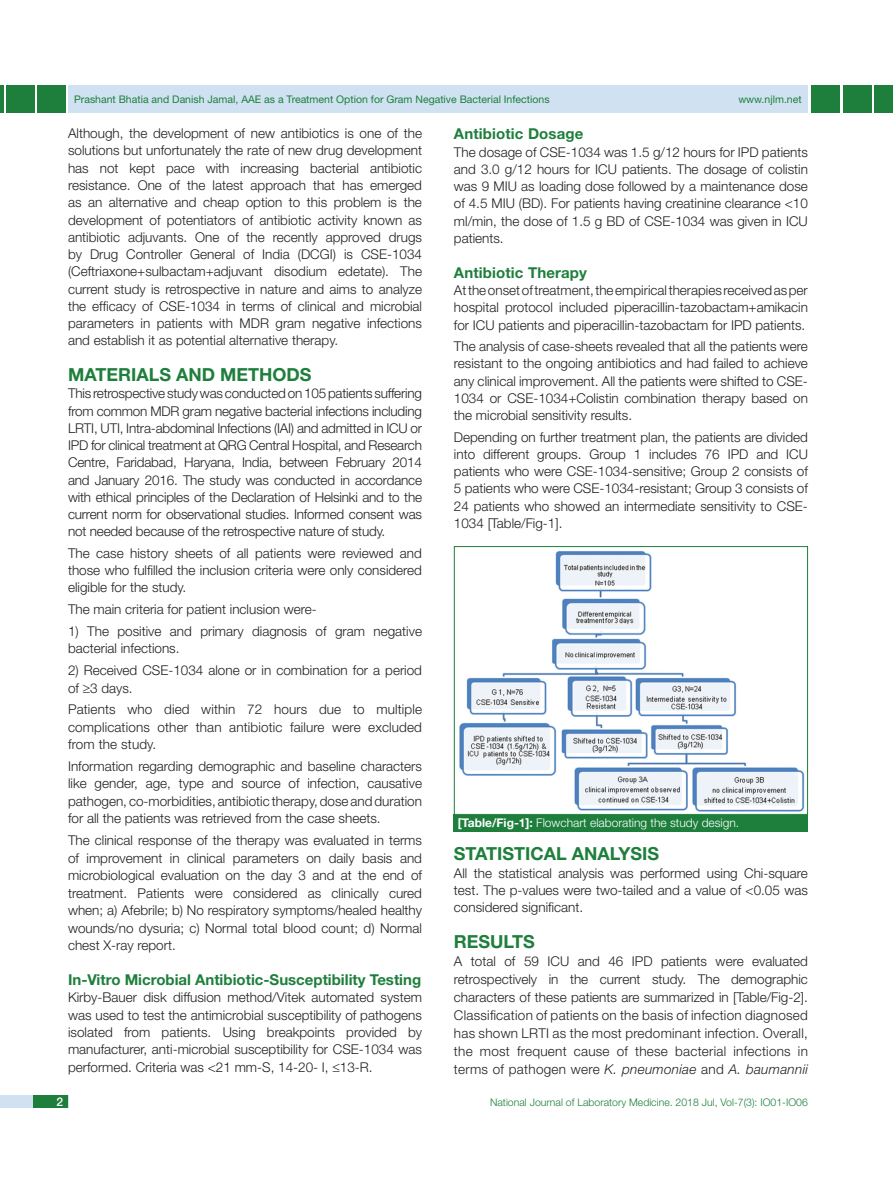
<style>
.page{position:relative;width:893px;height:1191px;background:#fff}
.page>*{position:absolute;margin:0;border:0;box-sizing:border-box;transform-origin:0 0}
.Heading{font:700 18px "Helvetica Neue";color:#1e7f3c}
.Sub-Heading{font:700 15px "Helvetica Neue";color:#1e7f3c}
.Body_Text{font:300 13.5px/17.2px "Helvetica Neue";color:#231f20;text-align:justify}
.Table_text{font:300 12px "Helvetica Neue";color:#fff}
.t1{font:500 12px "Helvetica Neue";color:#fff}
.t2{font:10.5px "Helvetica Neue";color:#1e7f3c}
.t3{font:300 10.5px "Helvetica Neue";color:#1e7f3c}
.s1{font-weight:700}
.s2{font-style:italic}
</style>
<div class="page">
<hr style="left:0;top:85px;width:4px;height:28px;background:#1e7f3c">
<div style="left:6px;top:85px;width:29px;height:28px;background:#1e7f3c"></div>
<div style="left:68px;top:85px;width:740px;height:28px;background:#d0e2f1"></div>
<div style="left:875px;top:85px;width:18px;height:28px;background:#1e7f3c"></div>
<div style="left:843px;top:85px;width:29px;height:28px;background:#1e7f3c"></div>
<div style="left:0;top:1095px;width:68px;height:13px;background:#d0e2f1"></div>
<div style="left:33px;top:1095px;width:35px;height:13px;background:#1e7f3c"></div>
<div style="left:811px;top:85px;width:29px;height:28px;background:#1e7f3c"></div>
<div style="left:37px;top:85px;width:29px;height:28px;background:#1e7f3c"></div>
<div style="left:454px;top:814px;width:354px;height:17px;background:#1e7f3c"></div>
<img style="left:459px;top:551px;width:346px;height:261px">
<div style="left:454px;top:546px;width:354px;height:268px;border:1px solid #1e7f3c"></div>
<p class="t2" style="left:74px;top:93px;width:477px">Prashant Bhatia and Danish Jamal, AAE as a Treatment Option for Gram Negative Bacterial Infections</p>
<p class="t2" style="left:738px;top:93px;width:65px">www.njlm.net</p>
<p class="Body_Text" style="left:68px;top:124px;width:356px">Although, the development of new antibiotics is one of the solutions but unfortunately the rate of new drug development has not kept pace with increasing bacterial antibiotic resistance. One of the latest approach that has emerged as an alternative and cheap option to this problem is the development of potentiators of antibiotic activity known as antibiotic adjuvants. One of the recently approved drugs by Drug Controller General of India (DCGI) is CSE-1034 (Ceftriaxone+sulbactam+adjuvant disodium edetate). The current study is retrospective in nature and aims to analyze the efficacy of CSE-1034 in terms of clinical and microbial parameters in patients with MDR gram negative infections and establish it as potential alternative therapy.</p>
<p class="Heading" style="left:68px;top:363px;width:243px">Materials and Methods</p>
<p class="Body_Text" style="left:68px;top:384px;width:356px">This retrospective study was conducted on 105 patients suffering from common MDR gram negative bacterial infections including LRTI, UTI, Intra-abdominal Infections (IAI) and admitted in ICU or IPD for clinical treatment at QRG Central Hospital, and Research Centre, Faridabad, Haryana, India, between February 2014 and January 2016. The study was conducted in accordance with ethical principles of the Declaration of Helsinki and to the current norm for observational studies. Informed consent was not needed because of the retrospective nature of study.</p>
<p class="Body_Text" style="left:68px;top:544px;width:355px">The case history sheets of all patients were reviewed and those who fulfilled the inclusion criteria were only considered eligible for the study.</p>
<p class="Body_Text" style="left:68px;top:600px;width:250px">The main criteria for patient inclusion were-</p>
<p class="Body_Text" style="left:68px;top:622px;width:355px">1) The positive and primary diagnosis of gram negative bacterial infections.</p>
<p class="Body_Text" style="left:68px;top:661px;width:355px">2) Received CSE-1034 alone or in combination for a period of ≥3 days.</p>
<p class="Body_Text" style="left:68px;top:700px;width:355px">Patients who died within 72 hours due to multiple complications other than antibiotic failure were excluded from the study.</p>
<p class="Body_Text" style="left:68px;top:757px;width:355px">Information regarding demographic and baseline characters like gender, age, type and source of infection, causative pathogen, co-morbidities, antibiotic therapy, dose and duration for all the patients was retrieved from the case sheets.</p>
<p class="Body_Text" style="left:68px;top:831px;width:356px">The clinical response of the therapy was evaluated in terms of improvement in clinical parameters on daily basis and microbiological evaluation on the day 3 and at the end of treatment. Patients were considered as clinically cured when; a) Afebrile; b) No respiratory symptoms/healed healthy wounds/no dysuria; c) Normal total blood count; d) Normal chest X-ray report.</p>
<p class="Sub-Heading" style="left:68px;top:970px;width:355px">In-Vitro Microbial Antibiotic-Susceptibility Testing</p>
<p class="Body_Text" style="left:68px;top:988px;width:355px">Kirby-Bauer disk diffusion method/Vitek automated system was used to test the antimicrobial susceptibility of pathogens isolated from patients. Using breakpoints provided by manufacturer, anti-microbial susceptibility for CSE-1034 was performed. Criteria was &lt;21 mm-S, 14-20- I, ≤13-R.</p>
<p class="Sub-Heading" style="left:454px;top:125px;width:131px">Antibiotic Dosage</p>
<p class="Body_Text" style="left:454px;top:143px;width:355px">The dosage of CSE-1034 was 1.5 g/12 hours for IPD patients and 3.0 g/12 hours for ICU patients. The dosage of colistin was 9 MIU as loading dose followed by a maintenance dose of 4.5 MIU (BD). For patients having creatinine clearance &lt;10 ml/min, the dose of 1.5 g BD of CSE-1034 was given in ICU patients.</p>
<p class="Sub-Heading" style="left:454px;top:263px;width:135px">Antibiotic Therapy</p>
<p class="Body_Text" style="left:454px;top:281px;width:355px">At the onset of treatment, the empirical therapies received as per hospital protocol included piperacillin-tazobactam+amikacin for ICU patients and piperacillin-tazobactam for IPD patients.</p>
<p class="Body_Text" style="left:454px;top:337px;width:356px">The analysis of case-sheets revealed that all the patients were resistant to the ongoing antibiotics and had failed to achieve any clinical improvement. All the patients were shifted to CSE-1034 or CSE-1034+Colistin combination therapy based on the microbial sensitivity results.</p>
<p class="Body_Text" style="left:454px;top:428px;width:356px">Depending on further treatment plan, the patients are divided into different groups. Group 1 includes 76 IPD and ICU patients who were CSE-1034-sensitive; Group 2 consists of 5 patients who were CSE-1034-resistant; Group 3 consists of 24 patients who showed an intermediate sensitivity to CSE-1034 [Table/Fig-1].</p>
<p class="Table_text" style="left:458px;top:816px;width:283px"><span class="s1">[Table/Fig-1]:</span> Flowchart elaborating the study design.</p>
<p class="Heading" style="left:454px;top:842px;width:23px">Statistica</p>
<p class="Heading" style="left:556px;top:842px;width:85px">l analysis</p>
<p class="Body_Text" style="left:454px;top:864px;width:355px">All the statistical analysis was performed using Chi-square test. The p-values were two-tailed and a value of &lt;0.05 was considered significant.</p>
<p class="Heading" style="left:454px;top:930px;width:71px">Results</p>
<p class="Body_Text" style="left:454px;top:951px;width:356px;line-height:18px">A total of 59 ICU and 46 IPD patients were evaluated retrospectively in the current study. The demographic characters of these patients are summarized in [Table/Fig-2].<br>Classification of patients on the basis of infection diagnosed has shown LRTI as the most predominant infection. Overall, the most frequent cause of these bacterial infections in terms of pathogen were <span class="s2">K. pneumoniae</span> and <span class="s2">A. baumannii</span></p>
<p class="t1" style="left:57px;top:1094px;width:8px">2</p>
<p class="t3" style="left:490px;top:1096px;width:319px">National Journal of Laboratory Medicine. 2018 Jul, Vol-7(3): IO01-IO06</p>
</div>
